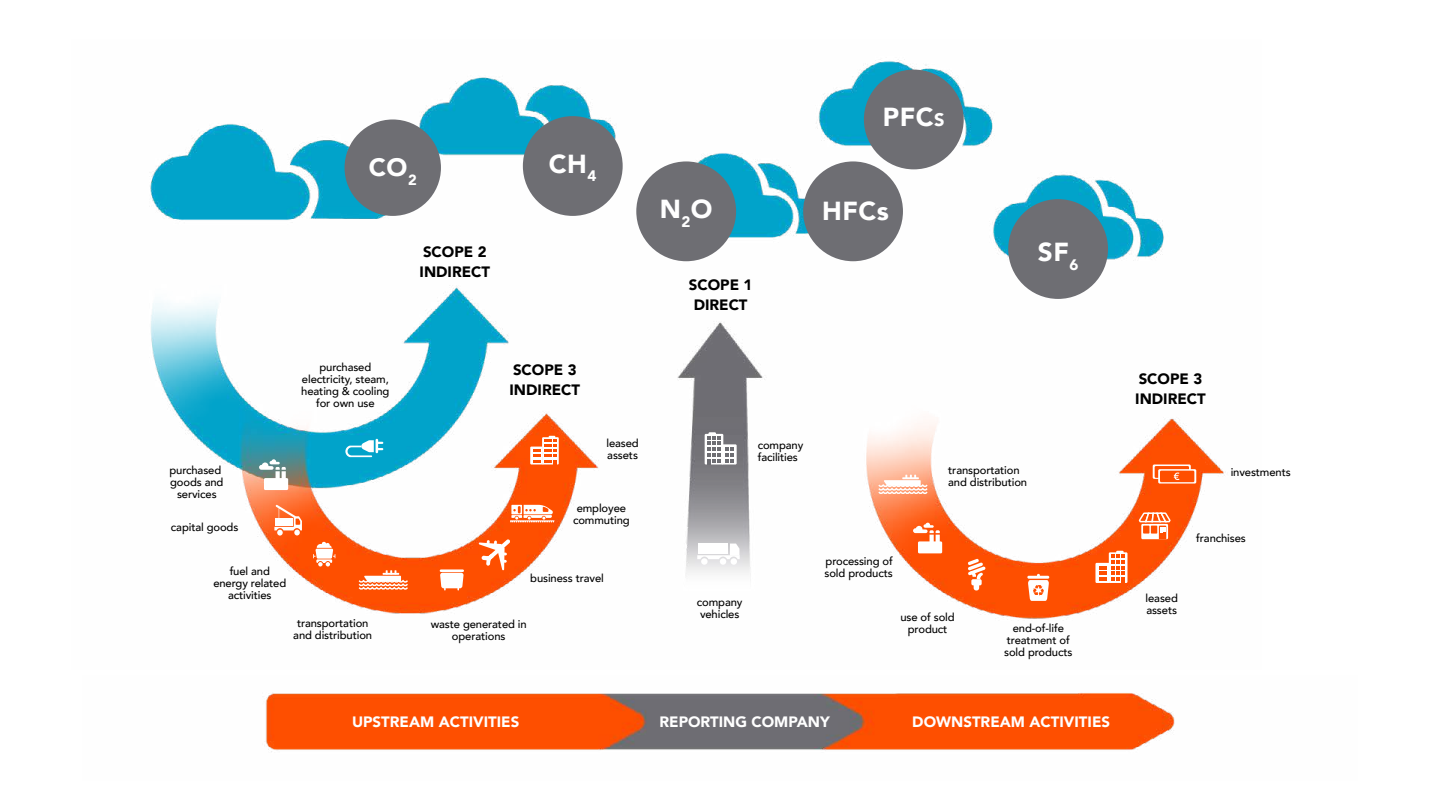
<style>
.page{position:relative;width:1440px;height:810px;background:#fff}
.page>*{position:absolute;margin:0;border:0;box-sizing:border-box;transform-origin:0 0}
.väliotsikko_iso_vers{font:900 26.03px "Avenir";letter-spacing:.02em;color:#fff}
.väliotsikko_iso_vers-2{font:900 25.12px "Avenir";color:#fff}
.aikajana_otsikko{font:900 15px "Avenir";color:#fff}
.aikajana_otsikko-2{font:900 15px/20.2px "Avenir";color:#000}
.graafi_1_tekstit{font:500 11.25px/12px "Avenir";letter-spacing:-.01em;color:#000;text-align:center}
.s1{font-size:18.23px}
</style>
<div class="page">
<img style="left:265px;top:693px;width:910px;height:59px">
<img style="left:150px;top:61px;width:1075px;height:558px">
<div style="left:345px;top:119px;width:96px;height:97px;background:#6e6e73;border-radius:50%"></div>
<div style="left:523px;top:116px;width:100px;height:100px;background:#6e6e73;border-radius:50%"></div>
<div style="left:636px;top:161px;width:100px;height:100px;background:#6e6e73;border-radius:50%"></div>
<div style="left:803px;top:161px;width:100px;height:100px;background:#6e6e73;border-radius:50%"></div>
<div style="left:864px;top:70px;width:100px;height:99px;background:#6e6e73;border-radius:50%"></div>
<div style="left:1008px;top:199px;width:100px;height:100px;background:#6e6e73;border-radius:50%"></div>
<svg style="left:274px;top:505px;width:28px;height:31px"></svg>
<svg style="left:345px;top:439px;width:38px;height:18px"></svg>
<svg style="left:259px;top:459px;width:29px;height:31px"></svg>
<svg style="left:913px;top:523px;width:29px;height:30px"></svg>
<svg style="left:542px;top:437px;width:17px;height:28px"></svg>
<svg style="left:530px;top:436px;width:26px;height:29px"></svg>
<div style="left:1109px;top:552px;width:18px;height:31px;background:#fff"></div>
<svg style="left:1095px;top:551px;width:30px;height:32px"></svg>
<div style="left:705px;top:434px;width:18px;height:31px;background:#fff"></div>
<svg style="left:707px;top:432px;width:30px;height:33px"></svg>
<svg style="left:313px;top:541px;width:23px;height:26px"></svg>
<svg style="left:359px;top:570px;width:49px;height:20px"></svg>
<svg style="left:878px;top:475px;width:50px;height:19px"></svg>
<svg style="left:1027px;top:574px;width:22px;height:27px"></svg>
<svg style="left:478px;top:539px;width:32px;height:32px"></svg>
<hr style="left:510px;top:521px;width:44px;height:1px;background:#fff">
<svg style="left:511px;top:505px;width:43px;height:17px"></svg>
<svg style="left:440px;top:573px;width:24px;height:17px"></svg>
<hr style="left:440px;top:569px;width:24px;height:3px;background:#fff">
<svg style="left:968px;top:559px;width:18px;height:31px"></svg>
<svg style="left:1138px;top:511px;width:34px;height:28px"></svg>
<svg style="left:1153px;top:465px;width:38px;height:14px"></svg>
<div style="left:1155px;top:466px;width:34px;height:12px;background:#ff4f00"></div>
<svg style="left:1158px;top:469px;width:38px;height:15px"></svg>
<div style="left:1160px;top:471px;width:34px;height:11px;background:#ff4f00"></div>
<svg style="left:1174px;top:473px;width:5px;height:7px"></svg>
<div style="left:731px;top:558px;width:6px;height:7px;background:#fff;border-radius:50%"></div>
<div style="left:720px;top:558px;width:6px;height:7px;background:#fff;border-radius:50%"></div>
<div style="left:701px;top:558px;width:7px;height:7px;background:#fff;border-radius:50%"></div>
<svg style="left:697px;top:544px;width:43px;height:15px"></svg>
<p class="väliotsikko_iso_vers-2" style="left:369px;top:146px;width:49px">CO<sub>2</sub></p>
<p class="väliotsikko_iso_vers" style="left:549px;top:141px;width:49px">CH<sub>4</sub></p>
<p class="aikajana_otsikko-2" style="left:420px;top:241px;width:72px">SCOPE 2<br>INDIRECT</p>
<p class="graafi_1_tekstit" style="left:301px;top:361px;width:90px">purchased electricity, steam, heating &amp; cooling for own use</p>
<p class="graafi_1_tekstit" style="left:169px;top:463px;width:56px">purchased goods and services</p>
<p class="graafi_1_tekstit" style="left:171px;top:521px;width:69px">capital goods</p>
<p class="graafi_1_tekstit" style="left:213px;top:565px;width:74px">fuel and energy related activities</p>
<p class="graafi_1_tekstit" style="left:293px;top:616px;width:80px">transportation and distribution</p>
<p class="aikajana_otsikko-2" style="left:510px;top:359px;width:72px">SCOPE 3<br>INDIRECT</p>
<p class="graafi_1_tekstit" style="left:606px;top:437px;width:34px;text-align:left">leased assets</p>
<p class="graafi_1_tekstit" style="left:573px;top:502px;width:58px">employee commuting</p>
<p class="graafi_1_tekstit" style="left:530px;top:571px;width:75px">business travel</p>
<p class="graafi_1_tekstit" style="left:431px;top:618px;width:98px">waste generated in operations</p>
<p class="väliotsikko_iso_vers" style="left:883px;top:95px;width:63px">PFC<span class="s1">s</span></p>
<p class="väliotsikko_iso_vers" style="left:660px;top:187px;width:54px">N<sub>2</sub>O</p>
<p class="väliotsikko_iso_vers" style="left:822px;top:189px;width:68px">HFCs</p>
<p class="aikajana_otsikko-2" style="left:689px;top:274px;width:65px;text-align:center">SCOPE 1<br>DIRECT</p>
<p class="väliotsikko_iso_vers" style="left:1038px;top:230px;width:42px">SF<sub>6</sub></p>
<p class="graafi_1_tekstit" style="left:758px;top:439px;width:47px;text-align:left">company facilities</p>
<p class="graafi_1_tekstit" style="left:948px;top:464px;width:80px;text-align:left">transportation and distribution</p>
<p class="graafi_1_tekstit" style="left:697px;top:595px;width:47px;text-align:left">company vehicles</p>
<p class="graafi_1_tekstit" style="left:825px;top:554px;width:70px;text-align:left">processing of sold products</p>
<p class="graafi_1_tekstit" style="left:900px;top:611px;width:56px">use of sold product</p>
<p class="graafi_1_tekstit" style="left:1004px;top:622px;width:70px">end-of-life treatment of sold products</p>
<p class="aikajana_otsikko" style="left:352px;top:709px;width:169px">UPSTREAM ACTIVITIES</p>
<p class="aikajana_otsikko" style="left:660px;top:709px;width:172px">REPORTING COMPANY</p>
<p class="aikajana_otsikko" style="left:912px;top:709px;width:199px">DOWNSTREAM ACTIVITIES</p>
<p class="aikajana_otsikko-2" style="left:1135px;top:368px;width:72px">SCOPE 3<br>INDIRECT</p>
<p class="graafi_1_tekstit" style="left:1231px;top:465px;width:62px">investments</p>
<p class="graafi_1_tekstit" style="left:1196px;top:532px;width:51px">franchises</p>
<p class="graafi_1_tekstit" style="left:1146px;top:591px;width:34px;text-align:left">leased assets</p>
</div>
